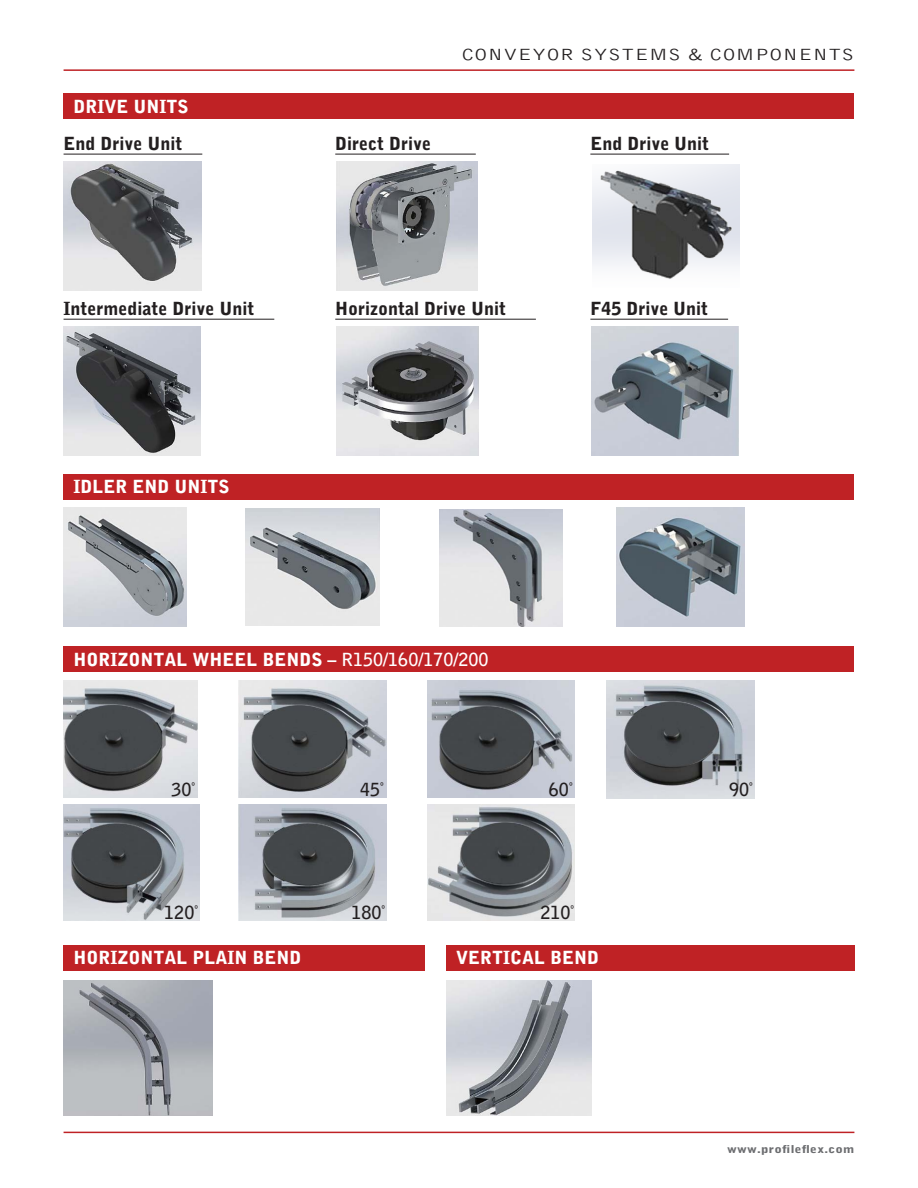
<style>
.page{position:relative;width:918px;height:1188px;background:#fff}
.page>*{position:absolute;margin:0;border:0;box-sizing:border-box;transform-origin:0 0}
.t1{font:900 18px "Bell Gothic";color:#231f20}
.t2{font:900 18px "Bell Gothic";color:#fff}
.t3{font:700 18px "Bell Gothic";color:#231f20}
.t4{font:700 18px "Bell Gothic";color:#fff}
.t5{font:300 16.8px "Bell Gothic";letter-spacing:.02em;color:#231f20;scale:1.25 1}
.t6{font:900 10.8px "Bell Gothic";letter-spacing:.02em;color:#6c6d70;scale:1.25 1}
.s1{font-weight:900}
</style>
<div class="page">
<hr style="left:64px;top:69px;width:790px;height:2px;background:#bf2225">
<hr style="left:64px;top:1132px;width:790px;height:1px;background:#bf2225">
<div style="left:64px;top:93px;width:790px;height:26px;background:#bf2225"></div>
<hr style="left:64px;top:154px;width:138px;height:1px;background:#231f20">
<img style="left:64px;top:162px;width:138px;height:128px">
<img style="left:336px;top:162px;width:142px;height:128px">
<img style="left:594px;top:164px;width:145px;height:116px">
<hr style="left:335px;top:154px;width:141px;height:1px;background:#231f20">
<hr style="left:590px;top:154px;width:139px;height:1px;background:#231f20">
<hr style="left:64px;top:319px;width:210px;height:1px;background:#231f20">
<img style="left:64px;top:327px;width:137px;height:129px">
<img style="left:336px;top:327px;width:142px;height:129px">
<img style="left:591px;top:327px;width:148px;height:129px">
<hr style="left:335px;top:319px;width:201px;height:1px;background:#231f20">
<hr style="left:590px;top:319px;width:138px;height:1px;background:#231f20">
<div style="left:64px;top:474px;width:790px;height:26px;background:#bf2225"></div>
<img style="left:64px;top:508px;width:123px;height:118px">
<img style="left:245px;top:509px;width:135px;height:116px">
<img style="left:439px;top:509px;width:124px;height:117px">
<img style="left:617px;top:508px;width:127px;height:118px">
<div style="left:64px;top:646px;width:790px;height:26px;background:#bf2225"></div>
<img style="left:238px;top:804px;width:148px;height:116px">
<img style="left:238px;top:680px;width:148px;height:118px">
<img style="left:428px;top:680px;width:147px;height:118px">
<img style="left:64px;top:680px;width:133px;height:118px">
<img style="left:607px;top:680px;width:148px;height:118px">
<img style="left:428px;top:804px;width:147px;height:116px">
<img style="left:64px;top:805px;width:136px;height:115px">
<div style="left:64px;top:945px;width:361px;height:25px;background:#bf2225"></div>
<img style="left:64px;top:981px;width:148px;height:134px">
<div style="left:446px;top:945px;width:408px;height:25px;background:#bf2225"></div>
<img style="left:446px;top:981px;width:145px;height:134px">
<p class="t5" style="left:461px;top:46px;width:316px">CONVEYOR SYSTEMS &amp; COMPONENTS</p>
<p class="t2" style="left:73px;top:96px;width:24px">DRIVE</p>
<p class="t2" style="left:133px;top:96px;width:56px">UNITS</p>
<p class="t1" style="left:64px;top:133px;width:120px">End Drive U nit</p>
<p class="t1" style="left:335px;top:133px;width:97px">Direct Drive</p>
<p class="t1" style="left:590px;top:133px;width:120px">End Drive U nit</p>
<p class="t1" style="left:64px;top:298px;width:192px">Intermediate Drive U nit</p>
<p class="t1" style="left:335px;top:298px;width:172px">Horizontal Drive U nit</p>
<p class="t1" style="left:590px;top:298px;width:119px">F45 Drive U nit</p>
<p class="t2" style="left:73px;top:477px;width:157px">idler end U NITS</p>
<p class="t2" style="left:73px;top:649px;width:226px">h orizontal wh eel bends</p>
<p class="t4" style="left:327px;top:649px;width:163px"><span class="s1">–</span> R150/160/170/200</p>
<p class="t3" style="left:171px;top:779px;width:25px">30<sup>º</sup></p>
<p class="t3" style="left:360px;top:779px;width:25px">45<sup>º</sup></p>
<p class="t3" style="left:549px;top:779px;width:25px">60<sup>º</sup></p>
<p class="t3" style="left:729px;top:779px;width:25px">90<sup>º</sup></p>
<p class="t3" style="left:164px;top:902px;width:35px">120<sup>º</sup></p>
<p class="t3" style="left:352px;top:902px;width:35px">180<sup>º</sup></p>
<p class="t3" style="left:541px;top:902px;width:35px">210<sup>º</sup></p>
<p class="t2" style="left:73px;top:947px;width:215px">h orizontal plain bend</p>
<p class="t2" style="left:456px;top:947px;width:130px">vertical b end</p>
<p class="t6" style="left:727px;top:1143px;width:103px">www.profileflex.com</p>
</div>
